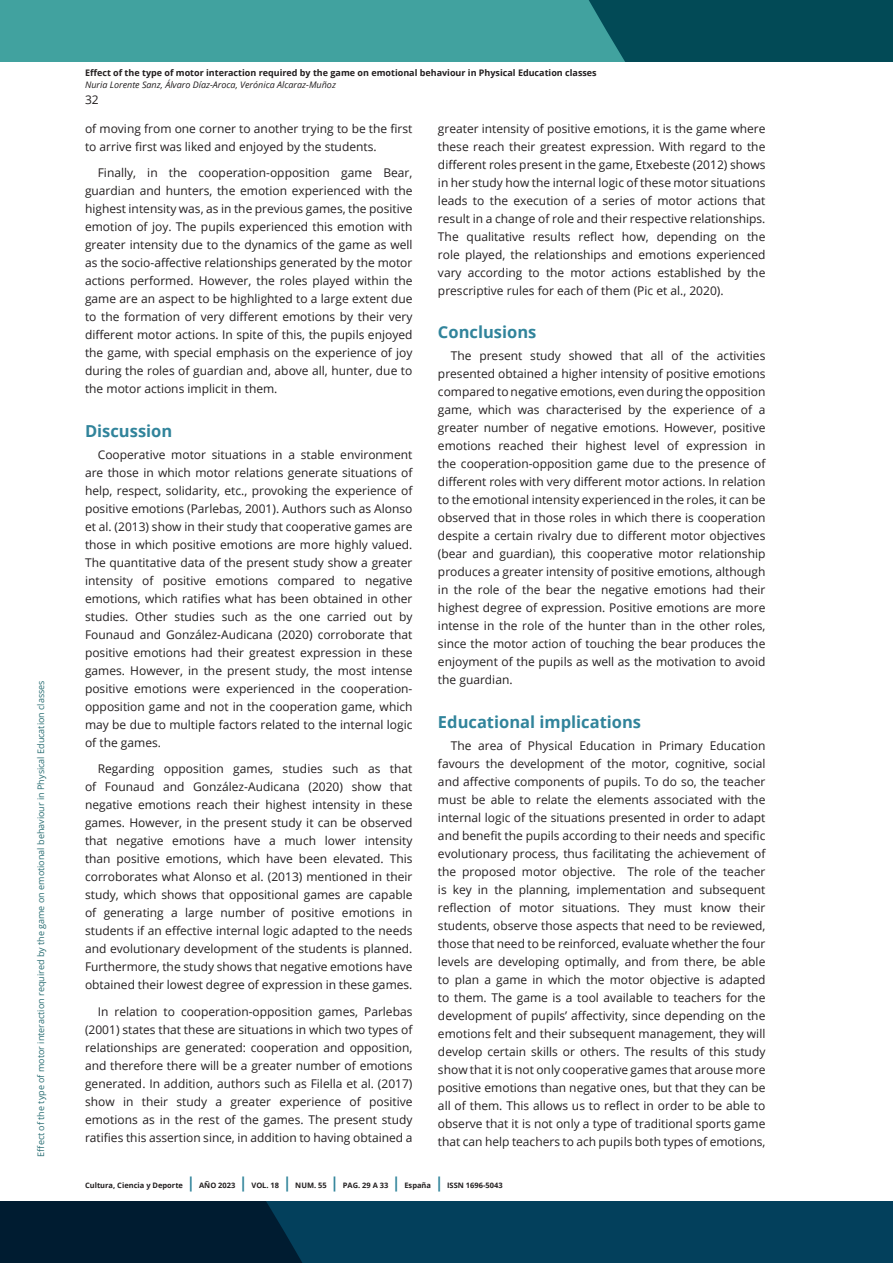
<style>
.page{position:relative;width:893px;height:1263px;background:#fff}
.page>*{position:absolute;margin:0;border:0;box-sizing:border-box;transform-origin:0 0}
.subtitulo_H3{font:700 16.5px "Open Sans";color:#31849b}
.Cuerpo_de_texto_P{font:12px/18px "Open Sans";color:#231f20;text-align:justify}
.t1{font:700 9px "Open Sans";color:#231f20}
.t2{font:9px "Open Sans";color:#2a6e73}
.t3{font:italic 9px "Open Sans";color:#231f20}
.t4{font:700 7.5px "Open Sans";color:#231f20}
.s1{font-size:15px;color:#31849b}
</style>
<div class="page">
<svg style="left:0;top:1201px;width:893px;height:62px;background:#02344e"></svg>
<div style="left:0;top:0;width:893px;height:62px;background:#41a29f"></div>
<div style="left:589px;top:0;width:304px;height:62px;background:#024a56"></div>
<p class="t2" style="left:35px;top:1156px;width:478px;rotate:-90deg">Effect of the type of motor interaction required by the game on emotional behaviour in Physical Education classes</p>
<p class="t1" style="left:85px;top:67px;width:513px">Effect of the type of motor interaction required by the game on emotional behaviour in Physical Education classes</p>
<p class="t3" style="left:85px;top:79px;width:252px">Nuria Lorente Sanz, Álvaro Díaz-Aroca, Verónica Alcaraz-Muñoz</p>
<p class="Cuerpo_de_texto_P" style="left:85px;top:90px;width:15px">32</p>
<p class="Cuerpo_de_texto_P" style="left:85px;top:119px;width:329px">of moving from one corner to another trying to be the first to arrive first was liked and enjoyed by the students.</p>
<p class="Cuerpo_de_texto_P" style="left:85px;top:163px;width:329px;text-indent:13px">Finally, in the cooperation-opposition game Bear, guardian and hunters, the emotion experienced with the highest intensity was, as in the previous games, the positive emotion of joy. The pupils experienced this emotion with greater intensity due to the dynamics of the game as well as the socio-affective relationships generated by the motor actions performed. However, the roles played within the game are an aspect to be highlighted to a large extent due to the formation of very different emotions by their very different motor actions. In spite of this, the pupils enjoyed the game, with special emphasis on the experience of joy during the roles of guardian and, above all, hunter, due to the motor actions implicit in them.</p>
<p class="subtitulo_H3" style="left:85px;top:419px;width:89px">Discussion</p>
<p class="Cuerpo_de_texto_P" style="left:85px;top:445px;width:329px;text-indent:13px">Cooperative motor situations in a stable environment are those in which motor relations generate situations of help, respect, solidarity, etc., provoking the experience of positive emotions (Parlebas, 2001). Authors such as Alonso et al. (2013) show in their study that cooperative games are those in which positive emotions are more highly valued.<br>The quantitative data of the present study show a greater intensity of positive emotions compared to negative emotions, which ratifies what has been obtained in other studies. Other studies such as the one carried out by Founaud and González-Audicana (2020) corroborate that positive emotions had their greatest expression in these games. However, in the present study, the most intense positive emotions were experienced in the cooperation&shy;opposition game and not in the cooperation game, which may be due to multiple factors related to the internal logic of the games.</p>
<p class="Cuerpo_de_texto_P" style="left:85px;top:760px;width:329px;text-indent:13px">Regarding opposition games, studies such as that of Founaud and González-Audicana (2020) show that negative emotions reach their highest intensity in these games. However, in the present study it can be observed that negative emotions have a much lower intensity than positive emotions, which have been elevated. This corroborates what Alonso et al. (2013) mentioned in their study, which shows that oppositional games are capable of generating a large number of positive emotions in students if an effective internal logic adapted to the needs and evolutionary development of the students is planned.<br>Furthermore, the study shows that negative emotions have obtained their lowest degree of expression in these games.</p>
<p class="Cuerpo_de_texto_P" style="left:85px;top:1002px;width:329px;text-indent:13px">In relation to cooperation-opposition games, Parlebas (2001) states that these are situations in which two types of relationships are generated: cooperation and opposition, and therefore there will be a greater number of emotions generated. In addition, authors such as Filella et al. (2017) show in their study a greater experience of positive emotions as in the rest of the games. The present study ratifies this assertion since, in addition to having obtained a</p>
<p class="Cuerpo_de_texto_P" style="left:438px;top:119px;width:329px">greater intensity of positive emotions, it is the game where these reach their greatest expression. With regard to the different roles present in the game, Etxebeste (2012) shows in her study how the internal logic of these motor situations leads to the execution of a series of motor actions that result in a change of role and their respective relationships.<br>The qualitative results reflect how, depending on the role played, the relationships and emotions experienced vary according to the motor actions established by the prescriptive rules for each of them (Pic et al., 2020).</p>
<p class="subtitulo_H3" style="left:438px;top:320px;width:100px">Conclusions</p>
<p class="Cuerpo_de_texto_P" style="left:438px;top:347px;width:329px;text-indent:13px">The present study showed that all of the activities presented obtained a higher intensity of positive emotions compared to negative emotions, even during the opposition game, which was characterised by the experience of a greater number of negative emotions. However, positive emotions reached their highest level of expression in the cooperation-opposition game due to the presence of different roles with very different motor actions. In relation to the emotional intensity experienced in the roles, it can be observed that in those roles in which there is cooperation despite a certain rivalry due to different motor objectives (bear and guardian), this cooperative motor relationship produces a greater intensity of positive emotions, although in the role of the bear the negative emotions had their highest degree of expression. Positive emotions are more intense in the role of the hunter than in the other roles, since the motor action of touching the bear produces the enjoyment of the pupils as well as the motivation to avoid the guardian.</p>
<p class="subtitulo_H3" style="left:438px;top:710px;width:205px">Educational implications</p>
<p class="Cuerpo_de_texto_P" style="left:438px;top:736px;width:329px;text-indent:13px">The area of Physical Education in Primary Education favours the development of the motor, cognitive, social and affective components of pupils. To do so, the teacher must be able to relate the elements associated with the internal logic of the situations presented in order to adapt and benefit the pupils according to their needs and specific evolutionary process, thus facilitating the achievement of the proposed motor objective. The role of the teacher is key in the planning, implementation and subsequent reflection of motor situations. They must know their students, observe those aspects that need to be reviewed, those that need to be reinforced, evaluate whether the four levels are developing optimally, and from there, be able to plan a game in which the motor objective is adapted to them. The game is a tool available to teachers for the development of pupils’ affectivity, since depending on the emotions felt and their subsequent management, they will develop certain skills or others. The results of this study show that it is not only cooperative games that arouse more positive emotions than negative ones, but that they can be all of them. This allows us to reflect in order to be able to observe that it is not only a type of traditional sports game that can help teachers to ach pupils both types of emotions,</p>
<p class="t4" style="left:85px;top:1180px;width:419px">Cultura, Ciencia y Deporte <span class="s1">|</span> AÑO 2023 <span class="s1">|</span> VOL. 18 <span class="s1">|</span> NUM. 55 <span class="s1">|</span> PAG. 29 A 33 <span class="s1">|</span> España <span class="s1">|</span> ISSN 1696-5043</p>
</div>
